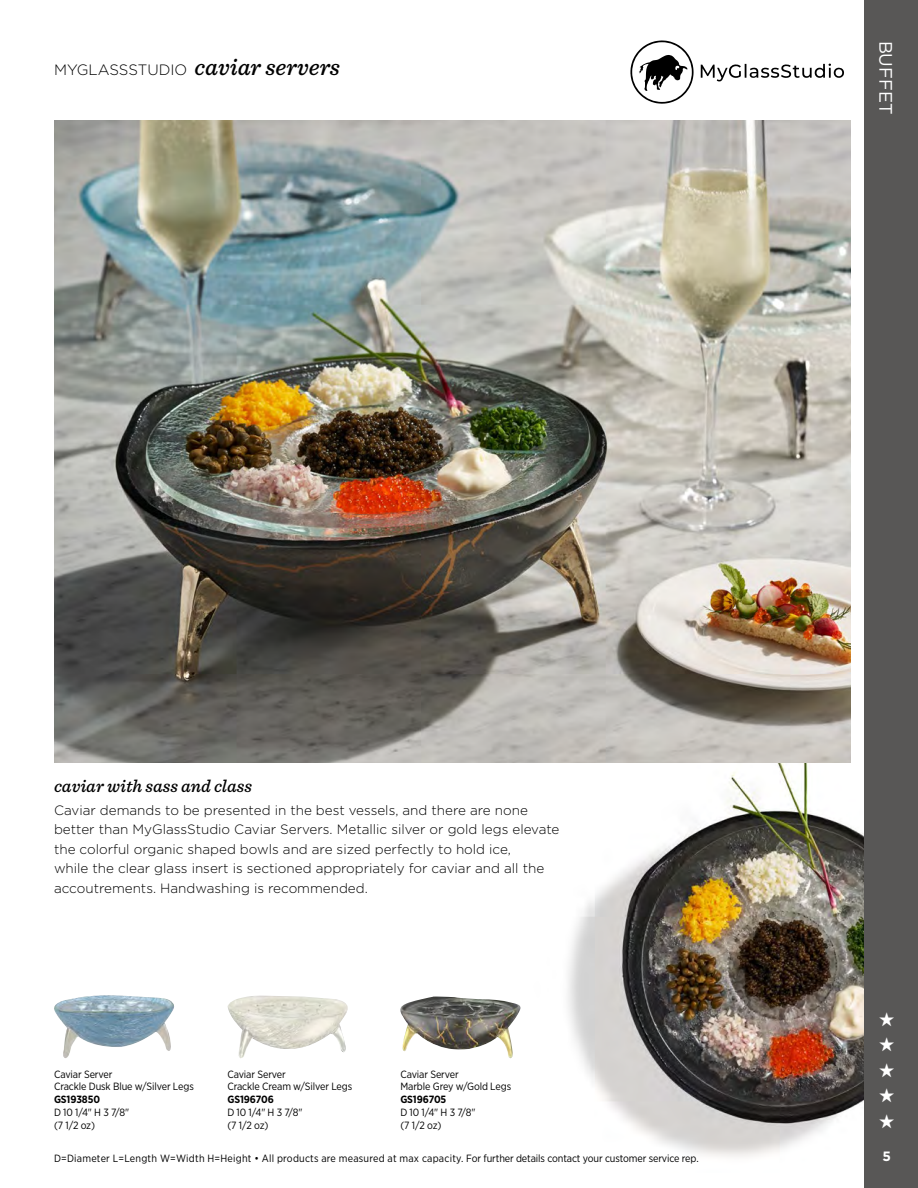
<style>
.page{position:relative;width:918px;height:1188px;background:#fff}
.page>*{position:absolute;margin:0;border:0;box-sizing:border-box;transform-origin:0 0}
.t1{font:19.5px/25.5px "Zapf Dingbats ITC";color:#fff;text-align:justify}
.t2{font:italic 500 18px "Sentinel";color:#000}
.t3{font:18px "Gotham";color:#fff}
.t4{font:300 15px "Gotham";color:#000}
.t5{font:300 13.5px/19.5px "Gotham";color:#000}
.t6{font:700 13.5px "Gotham";color:#fff}
.t7{font:10.5px/12.8px "Gotham Narrow";letter-spacing:-.01em;color:#000}
.t8{font:10.5px "Gotham Narrow";letter-spacing:.01em;color:#000}
.t9{font:700 10.5px "Gotham Narrow";letter-spacing:-.01em;color:#000}
.s1{font-family:"Sentinel";font-weight:500;font-style:italic;font-size:24px}
</style>
<div class="page">
<img style="left:411px;top:734px;width:453px;height:423px">
<svg style="left:701px;top:64px;width:143px;height:17px"></svg>
<svg style="left:630px;top:40px;width:64px;height:64px"></svg>
<img style="left:400px;top:997px;width:121px;height:62px">
<img style="left:54px;top:995px;width:120px;height:63px">
<img style="left:228px;top:996px;width:120px;height:62px">
<img style="left:54px;top:121px;width:796px;height:641px">
<div style="left:864px;top:0;width:54px;height:1188px;background:#585756"></div>
<p class="t4" style="left:54px;top:60px;width:288px">MYGLASSSTUDIO <span class="s1">caviar servers</span></p>
<h2 class="t3" style="left:897px;top:40px;width:75px;rotate:90deg">BUFFET</h2>
<h2 class="t2" style="left:54px;top:772px;width:200px">caviar with sass and class</h2>
<p class="t5" style="left:54px;top:800px;width:507px">Caviar demands to be presented in the best vessels, and there are none better than MyGlassStudio Caviar Servers. Metallic silver or gold legs elevate the colorful organic shaped bowls and are sized perfectly to hold ice,<br>while the clear glass insert is sectioned appropriately for caviar and all the accoutrements. Handwashing is recommended.</p>
<p class="t7" style="left:54px;top:1067px;width:141px">Caviar Server<br>Crackle Dusk Blue w/Silver Legs</p>
<p class="t9" style="left:54px;top:1093px;width:48px">GS193850</p>
<p class="t7" style="left:54px;top:1106px;width:77px">D 10 1/4" H 3 7/8" (7 1/2 oz)</p>
<p class="t7" style="left:227px;top:1067px;width:126px">Caviar Server<br>Crackle Cream w/Silver Legs</p>
<p class="t9" style="left:227px;top:1093px;width:48px">GS196706</p>
<p class="t7" style="left:227px;top:1106px;width:77px">D 10 1/4" H 3 7/8" (7 1/2 oz)</p>
<p class="t7" style="left:400px;top:1067px;width:112px">Caviar Server<br>Marble Grey w/Gold Legs</p>
<p class="t9" style="left:400px;top:1093px;width:48px">GS196705</p>
<p class="t7" style="left:400px;top:1106px;width:77px">D 10 1/4" H 3 7/8" (7 1/2 oz)</p>
<p class="t8" style="left:54px;top:1152px;width:646px">D=Diameter L=Length W=Width H=Height • All products are measured at max capacity. For further details contact your customer service rep.</p>
<h1 class="t1" style="left:879px;top:1007px;width:17px">★ ★ ★ ★ ★</h1>
<p class="t6" style="left:882px;top:1147px;width:10px">5</p>
</div>
